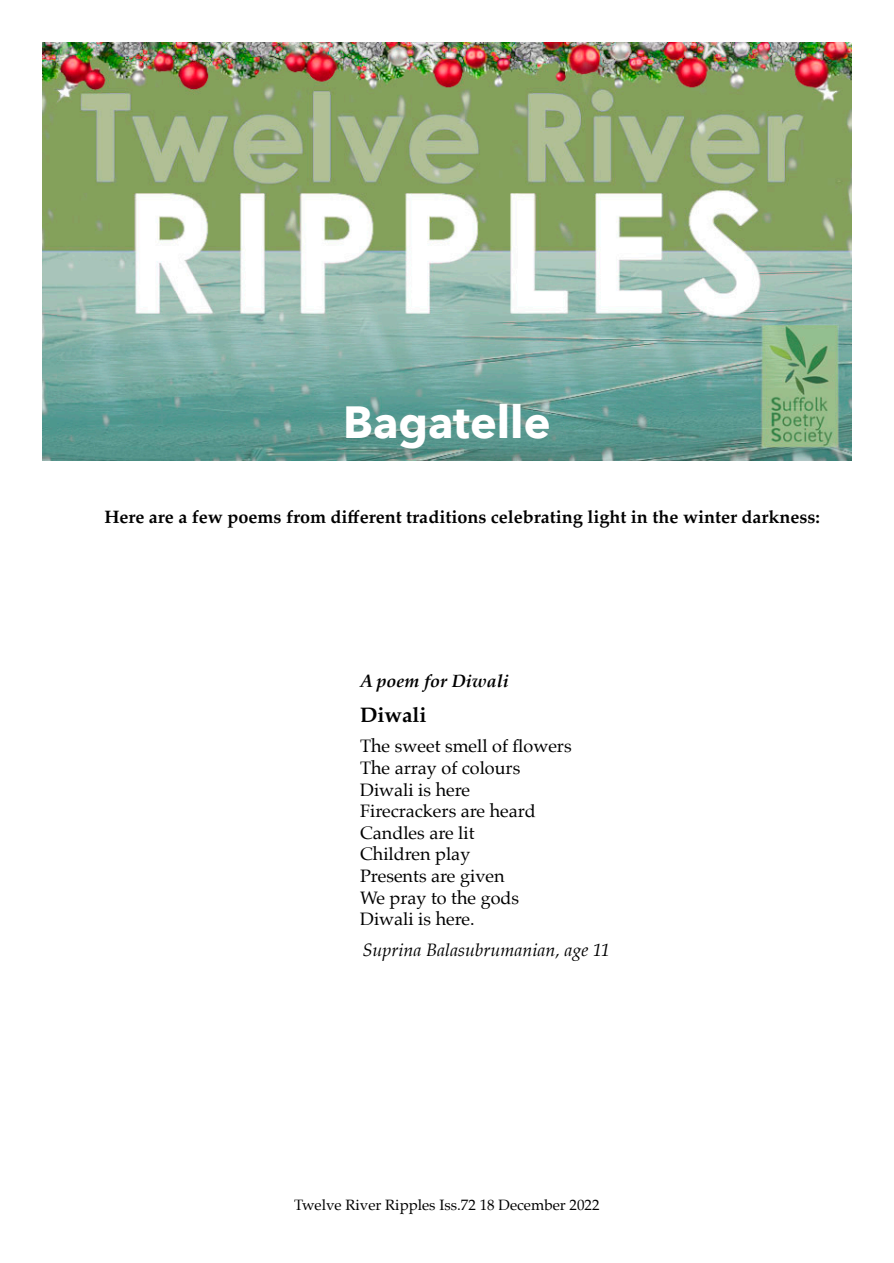
<style>
.page{position:relative;width:894px;height:1263px;background:#fff}
.page>*{position:absolute;margin:0;border:0;box-sizing:border-box;transform-origin:0 0}
.t1{font:700 45px "Avenir Next";color:#fff}
.t2{font:700 21px "Palatino";color:#000}
.t3{font:18px/21.6px "Palatino";color:#000}
.t4{font:700 18px "Palatino";color:#000}
.t5{font:italic 18px "Palatino";color:#000}
.t6{font:italic 700 18px "Palatino";color:#000}
.t7{font:15px "Palatino";color:#000}
</style>
<div class="page">
<img style="left:43px;top:43px;width:807px;height:418px">
<h1 class="t1" style="left:343px;top:393px;width:209px">Bagatelle</h1>
<p class="t4" style="left:104px;top:509px;width:717px">Here are a few poems from different traditions celebrating light in the winter darkness:</p>
<p class="t6" style="left:360px;top:673px;width:150px">A poem for Diwali</p>
<p class="t2" style="left:360px;top:704px;width:68px">Diwali</p>
<p class="t3" style="left:360px;top:737px;width:213px">The sweet smell of flowers<br>The array of colours<br>Diwali is here<br>Firecrackers are heard<br>Candles are lit<br>Children play<br>Presents are given<br>We pray to the gods<br>Diwali is here.</p>
<p class="t5" style="left:362px;top:941px;width:249px">Suprina Balasubrumanian, age 11</p>
<p class="t7" style="left:294px;top:1198px;width:307px">Twelve River Ripples Iss.72 18 December 2022</p>
</div>
